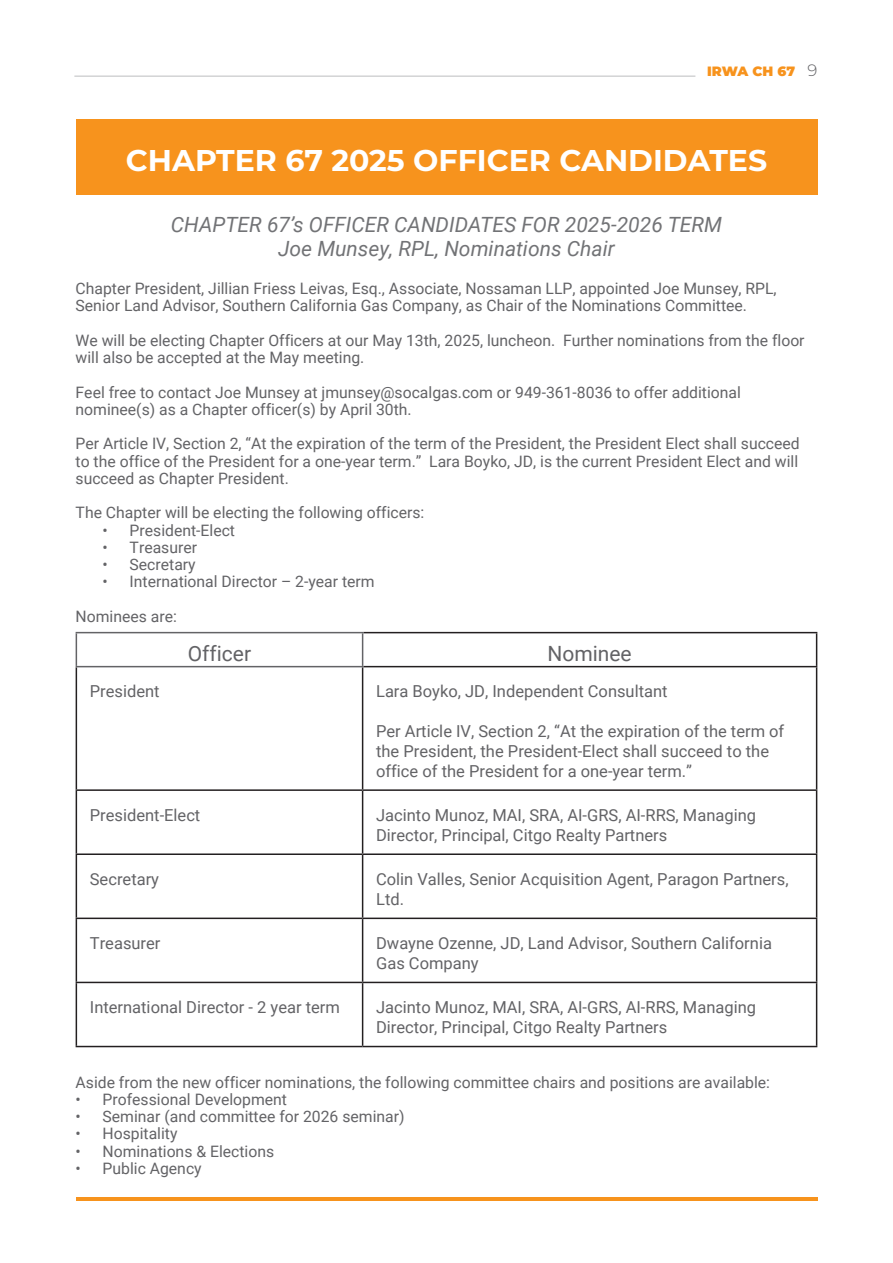
<style>
.page{position:relative;width:893px;height:1263px;background:#fff}
.page>*{position:absolute;margin:0;border:0;box-sizing:border-box;transform-origin:0 0}
.t1{font:700 30px "Montserrat";color:#fff}
.Italic_Highlight{font:italic 21px "Roboto";color:#727376}
.t2{font:21px "Roboto";color:#636366}
.t3{font:16.5px/19.8px "Roboto";color:#636366}
.t4{font:15.75px/17.2px "Roboto";color:#636366}
.t5{font:900 13.5px "Montserrat";color:#f7931d}
.s1{font-weight:300;font-size:16.5px;color:#636366}
</style>
<div class="page">
<hr style="left:76px;top:1198px;width:741px;height:3px;background:#f7931d">
<div style="left:76px;top:119px;width:741px;height:76px;background:#f7931d"></div>
<hr style="left:363px;top:632px;width:454px;height:1px;background:#231f20">
<hr style="left:816px;top:633px;width:1px;height:33px;background:#231f20">
<hr style="left:76px;top:667px;width:1px;height:122px;background:#231f20">
<hr style="left:363px;top:666px;width:454px;height:1px;background:#231f20">
<hr style="left:362px;top:667px;width:1px;height:122px;background:#231f20">
<hr style="left:816px;top:667px;width:1px;height:122px;background:#231f20">
<hr style="left:76px;top:789px;width:287px;height:2px;background:#231f20">
<hr style="left:76px;top:791px;width:1px;height:62px;background:#231f20">
<hr style="left:363px;top:789px;width:454px;height:2px;background:#231f20">
<hr style="left:362px;top:791px;width:1px;height:62px;background:#231f20">
<hr style="left:816px;top:791px;width:1px;height:62px;background:#231f20">
<hr style="left:76px;top:853px;width:287px;height:2px;background:#231f20">
<hr style="left:76px;top:855px;width:1px;height:62px;background:#231f20">
<hr style="left:363px;top:853px;width:454px;height:2px;background:#231f20">
<hr style="left:362px;top:855px;width:1px;height:62px;background:#231f20">
<hr style="left:816px;top:855px;width:1px;height:62px;background:#231f20">
<hr style="left:76px;top:917px;width:287px;height:2px;background:#231f20">
<hr style="left:76px;top:919px;width:1px;height:63px;background:#231f20">
<hr style="left:363px;top:917px;width:454px;height:2px;background:#231f20">
<hr style="left:362px;top:919px;width:1px;height:63px;background:#231f20">
<hr style="left:816px;top:919px;width:1px;height:63px;background:#231f20">
<hr style="left:76px;top:982px;width:287px;height:1px;background:#231f20">
<hr style="left:76px;top:983px;width:1px;height:63px;background:#231f20">
<hr style="left:363px;top:982px;width:454px;height:1px;background:#231f20">
<hr style="left:362px;top:983px;width:1px;height:63px;background:#231f20">
<hr style="left:816px;top:983px;width:1px;height:63px;background:#231f20">
<hr style="left:76px;top:1046px;width:287px;height:1px;background:#231f20">
<hr style="left:363px;top:1046px;width:454px;height:1px;background:#231f20">
<hr style="left:76px;top:632px;width:287px;height:1px;background:#636366">
<hr style="left:76px;top:633px;width:1px;height:33px;background:#636366">
<hr style="left:362px;top:633px;width:1px;height:33px;background:#636366">
<hr style="left:76px;top:666px;width:287px;height:1px;background:#636366">
<hr style="left:74px;top:76px;width:621px;height:1px;background:#bcbdc0">
<p class="t5" style="left:707px;top:61px;width:112px">IRWA CH 67 <span class="s1">9</span></p>
<p class="t1" style="left:126px;top:139px;width:643px">CHAPTER 67 2025 OFFICER CANDIDATES</p>
<p class="Italic_Highlight" style="left:171px;top:210px;width:553px">CHAPTER 67’s OFFICER CANDIDATES FOR 2025-2026 TERM</p>
<p class="Italic_Highlight" style="left:278px;top:234px;width:338px">Joe Munsey, RPL, Nominations Chair</p>
<p class="t4" style="left:76px;top:279px;width:703px">Chapter President, Jillian Friess Leivas, Esq., Associate, Nossaman LLP, appointed Joe Munsey, RPL,<br>Senior Land Advisor, Southern California Gas Company, as Chair of the Nominations Committee.</p>
<p class="t4" style="left:76px;top:331px;width:730px">We will be electing Chapter Officers at our May 13th, 2025, luncheon. Further nominations from the floor will also be accepted at the May meeting.</p>
<p class="t4" style="left:76px;top:383px;width:667px">Feel free to contact Joe Munsey at jmunsey@socalgas.com or 949-361-8036 to offer additional nominee(s) as a Chapter officer(s) by April 30th.</p>
<p class="t4" style="left:76px;top:435px;width:726px;text-align:justify">Per Article IV, Section 2, “At the expiration of the term of the President, the President Elect shall succeed to the office of the President for a one-year term.” Lara Boyko, JD, is the current President Elect and will succeed as Chapter President.</p>
<p class="t4" style="left:76px;top:504px;width:350px">The Chapter will be electing the following officers:</p>
<p class="t4" style="left:103px;top:521px;width:134px">• President-Elect</p>
<p class="t4" style="left:103px;top:538px;width:96px">• Treasurer</p>
<p class="t4" style="left:103px;top:555px;width:95px">• Secretary</p>
<p class="t4" style="left:103px;top:573px;width:274px">• International Director – 2-year term</p>
<p class="t4" style="left:76px;top:607px;width:103px">Nominees are:</p>
<p class="t2" style="left:188px;top:638px;width:65px">Officer</p>
<p class="t2" style="left:547px;top:638px;width:86px">Nominee</p>
<p class="t3" style="left:90px;top:681px;width:71px">President</p>
<p class="t3" style="left:376px;top:681px;width:293px">Lara Boyko, JD, Independent Consultant</p>
<p class="t3" style="left:376px;top:721px;width:410px">Per Article IV, Section 2, “At the expiration of the term of the President, the President-Elect shall succeed to the office of the President for a one-year term.”</p>
<p class="t3" style="left:90px;top:804px;width:112px">President-Elect</p>
<p class="t3" style="left:376px;top:804px;width:381px">Jacinto Munoz, MAI, SRA, AI-GRS, AI-RRS, Managing<br>Director, Principal, Citgo Realty Partners</p>
<p class="t3" style="left:90px;top:869px;width:71px">Secretary</p>
<p class="t3" style="left:376px;top:869px;width:414px">Colin Valles, Senior Acquisition Agent, Paragon Partners,<br>Ltd.</p>
<p class="t3" style="left:90px;top:933px;width:72px">Treasurer</p>
<p class="t3" style="left:376px;top:933px;width:397px">Dwayne Ozenne, JD, Land Advisor, Southern California<br>Gas Company</p>
<p class="t3" style="left:90px;top:997px;width:252px">International Director - 2 year term</p>
<p class="t3" style="left:376px;top:997px;width:381px">Jacinto Munoz, MAI, SRA, AI-GRS, AI-RRS, Managing<br>Director, Principal, Citgo Realty Partners</p>
<p class="t4" style="left:76px;top:1073px;width:696px">Aside from the new officer nominations, the following committee chairs and positions are available:</p>
<p class="t4" style="left:76px;top:1090px;width:213px">• Professional Development</p>
<p class="t4" style="left:76px;top:1107px;width:330px">• Seminar (and committee for 2026 seminar)</p>
<p class="t4" style="left:76px;top:1124px;width:103px">• Hospitality</p>
<p class="t4" style="left:76px;top:1142px;width:200px">• Nominations &amp; Elections</p>
<p class="t4" style="left:76px;top:1159px;width:128px">• Public Agency</p>
</div>
